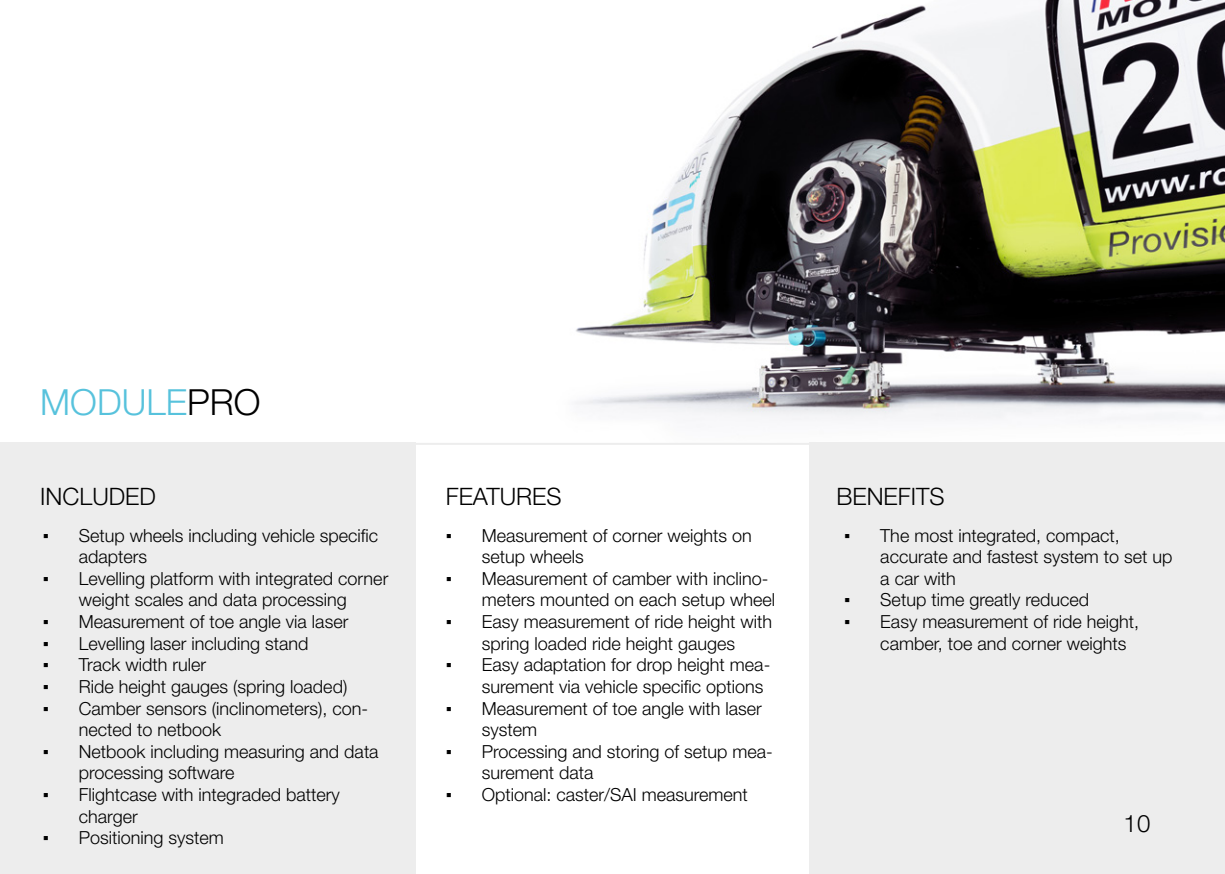
<style>
.page{position:relative;width:1225px;height:874px;background:#fff}
.page>*{position:absolute;margin:0;border:0;box-sizing:border-box;transform-origin:0 0}
.t1{font:300 36px "Helvetica Neue LT Std";color:#57c2dc}
.t2{font:300 24px "Helvetica Neue LT Std";color:#000}
.t3{font:300 18px/21.6px "Helvetica Neue LT Std";color:#000}
.s1{color:#000}
.s2{font-family:"Arial";font-weight:400}
</style>
<div class="page">
<img style="left:576px;top:0;width:649px;height:420px">
<svg style="left:0;top:442px;width:1225px;height:431px"></svg>
<p class="t1" style="left:40px;top:380px;width:222px">MODULE<span class="s1">PRO</span></p>
<p class="t2" style="left:40px;top:481px;width:117px">INCLUDED</p>
<p class="t2" style="left:446px;top:481px;width:117px">FEATURES</p>
<p class="t2" style="left:836px;top:481px;width:110px">BENEFITS</p>
<p class="t3" style="left:79px;top:523px;width:301px;text-indent:-36px"><span class="s2">▪</span> Setup wheels including vehicle specific adapters</p>
<p class="t3" style="left:43px;top:567px;width:347px;text-align:center"><span class="s2">▪</span> Levelling platform with integrated corner weight scales and data processing</p>
<p class="t3" style="left:43px;top:610px;width:307px"><span class="s2">▪</span> Measurement of toe angle via laser</p>
<p class="t3" style="left:43px;top:631px;width:267px"><span class="s2">▪</span> Levelling laser including stand</p>
<p class="t3" style="left:43px;top:653px;width:165px"><span class="s2">▪</span> Track width ruler</p>
<p class="t3" style="left:43px;top:675px;width:306px"><span class="s2">▪</span> Ride height gauges (spring loaded)</p>
<p class="t3" style="left:79px;top:696px;width:291px;text-indent:-36px"><span class="s2">▪</span> Camber sensors (inclinometers), con&shy;nected to netbook</p>
<p class="t3" style="left:79px;top:739px;width:301px;text-indent:-36px"><span class="s2">▪</span> Netbook including measuring and data processing software</p>
<p class="t3" style="left:79px;top:783px;width:263px;text-indent:-36px"><span class="s2">▪</span> Flightcase with integraded battery charger</p>
<p class="t3" style="left:43px;top:826px;width:182px"><span class="s2">▪</span> Positioning system</p>
<p class="t3" style="left:482px;top:523px;width:272px;text-indent:-36px"><span class="s2">▪</span> Measurement of corner weights on setup wheels</p>
<p class="t3" style="left:482px;top:567px;width:295px;text-indent:-36px"><span class="s2">▪</span> Measurement of camber with inclino&shy;meters mounted on each setup wheel</p>
<p class="t3" style="left:446px;top:610px;width:328px;text-align:center"><span class="s2">▪</span> Easy measurement of ride height with spring loaded ride height gauges</p>
<p class="t3" style="left:482px;top:653px;width:290px;text-indent:-36px"><span class="s2">▪</span> Easy adaptation for drop height mea&shy;surement via vehicle specific options</p>
<p class="t3" style="left:482px;top:696px;width:282px;text-indent:-36px"><span class="s2">▪</span> Measurement of toe angle with laser system</p>
<p class="t3" style="left:482px;top:739px;width:293px;text-indent:-36px"><span class="s2">▪</span> Processing and storing of setup mea&shy;surement data</p>
<p class="t3" style="left:446px;top:783px;width:304px"><span class="s2">▪</span> Optional: caster/SAI measurement</p>
<p class="t3" style="left:880px;top:523px;width:294px;text-indent:-36px"><span class="s2">▪</span> The most integrated, compact, accurate and fastest system to set up a car with</p>
<p class="t3" style="left:844px;top:588px;width:246px"><span class="s2">▪</span> Setup time greatly reduced</p>
<p class="t3" style="left:880px;top:610px;width:260px;text-indent:-36px"><span class="s2">▪</span> Easy measurement of ride height, camber, toe and corner weights</p>
<h2 class="t2" style="left:1123px;top:807px;width:28px">10</h2>
</div>
